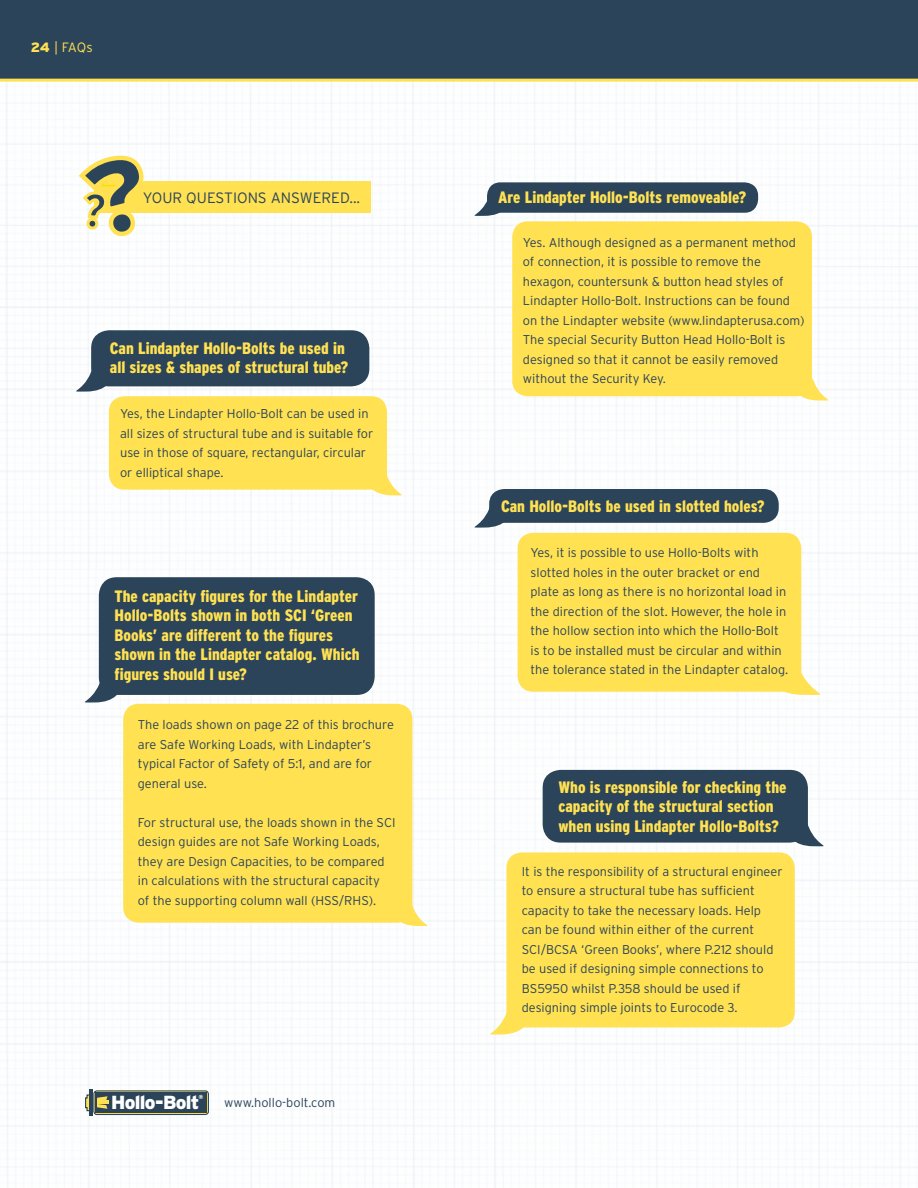
<style>
.page{position:relative;width:918px;height:1188px;background:#fff}
.page>*{position:absolute;margin:0;border:0;box-sizing:border-box;transform-origin:0 0}
.t1{font:900 18.9px "Interstate";letter-spacing:-.04em;color:#fff}
.t2{font:900 condensed 16.5px/19.5px "Interstate";color:#ffe152}
.t3{font:300 15px "Interstate";color:#2b445a}
.t4{font:300 13.5px "Interstate";color:#ffe152}
.t5{font:300 12.75px/19.5px "Interstate";color:#2b445a}
.t6{font:900 5.85px "Interstate";color:#fff}
.s1{font-weight:900}
</style>
<div class="page">
<img style="left:0;top:82px;width:918px;height:1106px">
<div style="left:99px;top:577px;width:276px;height:118px;background:#2b445a;border-radius:18px"></div>
<svg style="left:74px;top:662px;width:46px;height:43px"></svg>
<div style="left:123px;top:704px;width:289px;height:219px;background:#ffe152;border-radius:16px"></div>
<svg style="left:393px;top:888px;width:45px;height:40px"></svg>
<div style="left:0;top:0;width:918px;height:82px;background:#2b445a"></div>
<div style="left:543px;top:770px;width:265px;height:73px;background:#2b445a;border-radius:18px"></div>
<svg style="left:788px;top:806px;width:47px;height:42px"></svg>
<div style="left:506px;top:852px;width:289px;height:175px;background:#ffe152;border-radius:16px"></div>
<svg style="left:478px;top:992px;width:50px;height:45px"></svg>
<div style="left:489px;top:489px;width:290px;height:34px;background:#2b445a;border-radius:15px"></div>
<svg style="left:463px;top:488px;width:47px;height:42px"></svg>
<svg style="left:767px;top:635px;width:70px;height:63px"></svg>
<div style="left:518px;top:533px;width:283px;height:159px;background:#ffe152;border-radius:16px"></div>
<div style="left:94px;top:181px;width:276px;height:31px;background:#ffe152"></div>
<div style="left:109px;top:396px;width:278px;height:94px;background:#ffe152;border-radius:16px"></div>
<svg style="left:368px;top:457px;width:44px;height:40px"></svg>
<div style="left:91px;top:330px;width:278px;height:56px;background:#2b445a;border-radius:18px"></div>
<svg style="left:65px;top:352px;width:47px;height:42px"></svg>
<svg style="left:794px;top:362px;width:45px;height:41px"></svg>
<div style="left:512px;top:221px;width:300px;height:175px;background:#ffe152;border-radius:16px"></div>
<div style="left:487px;top:182px;width:271px;height:31px;background:#2b445a;border-radius:14px"></div>
<svg style="left:464px;top:177px;width:45px;height:41px"></svg>
<div style="left:94px;top:1091px;width:114px;height:24px;background:#2b445a;border-radius:3px"></div>
<div style="left:93px;top:1090px;width:116px;height:25px;border:1px solid #2b445a;border-radius:3px"></div>
<hr style="left:89px;top:1089px;width:4px;height:27px;background:#2b445a">
<svg style="left:84px;top:1094px;width:24px;height:18px"></svg>
<svg style="left:76px;top:153px;width:78px;height:87px"></svg>
<p class="t4" style="left:31px;top:39px;width:63px"><span class="s1">24</span> | FAQs</p>
<p class="t3" style="left:143px;top:189px;width:219px">YOUR QUESTIONS ANSWERED...</p>
<p class="t2" style="left:110px;top:338px;width:240px">Can Lindapter Hollo-Bolts be used in all sizes &amp; shapes of structural tube?</p>
<p class="t5" style="left:120px;top:404px;width:255px">Yes, the Lindapter Hollo-Bolt can be used in all sizes of structural tube and is suitable for use in those of square, rectangular, circular or elliptical shape.</p>
<p class="t2" style="left:115px;top:586px;width:246px">The capacity figures for the Lindapter Hollo-Bolts shown in both SCI ‘Green Books’ are different to the figures shown in the Lindapter catalog. Which figures should I use?</p>
<p class="t5" style="left:138px;top:715px;width:258px">The loads shown on page 22 of this brochure are Safe Working Loads, with Lindapter’s typical Factor of Safety of 5:1, and are for general use.</p>
<p class="t5" style="left:138px;top:812px;width:259px">For structural use, the loads shown in the SCI design guides are not Safe Working Loads, they are Design Capacities, to be compared in calculations with the structural capacity<br>of the supporting column wall (HSS/RHS).</p>
<p class="t6" style="left:199px;top:1093px;width:6px">®</p>
<h1 class="t1" style="left:111px;top:1092px;width:89px">Hollo-Bolt</h1>
<p class="t5" style="left:224px;top:1093px;width:113px">www.hollo-bolt.com</p>
<p class="t2" style="left:498px;top:187px;width:250px">Are Lindapter Hollo-Bolts removeable?</p>
<p class="t5" style="left:523px;top:232px;width:283px">Yes. Although designed as a permanent method of connection, it is possible to remove the hexagon, countersunk &amp; button head styles of Lindapter Hollo-Bolt. Instructions can be found on the Lindapter website (www.lindapterusa.com)<br>The special Security Button Head Hollo-Bolt is designed so that it cannot be easily removed without the Security Key.</p>
<p class="t2" style="left:501px;top:496px;width:265px">Can Hollo-Bolts be used in slotted holes?</p>
<p class="t5" style="left:531px;top:543px;width:259px">Yes, it is possible to use Hollo-Bolts with slotted holes in the outer bracket or end plate as long as there is no horizontal load in the direction of the slot. However, the hole in the hollow section into which the Hollo-Bolt is to be installed must be circular and within the tolerance stated in the Lindapter catalog.</p>
<p class="t2" style="left:558px;top:777px;width:230px">Who is responsible for checking the capacity of the structural section when using Lindapter Hollo-Bolts?</p>
<p class="t5" style="left:522px;top:862px;width:262px">It is the responsibility of a structural engineer to ensure a structural tube has sufficient capacity to take the necessary loads. Help can be found within either of the current SCI/BCSA ‘Green Books’, where P.212 should be used if designing simple connections to BS5950 whilst P.358 should be used if designing simple joints to Eurocode 3.</p>
</div>
